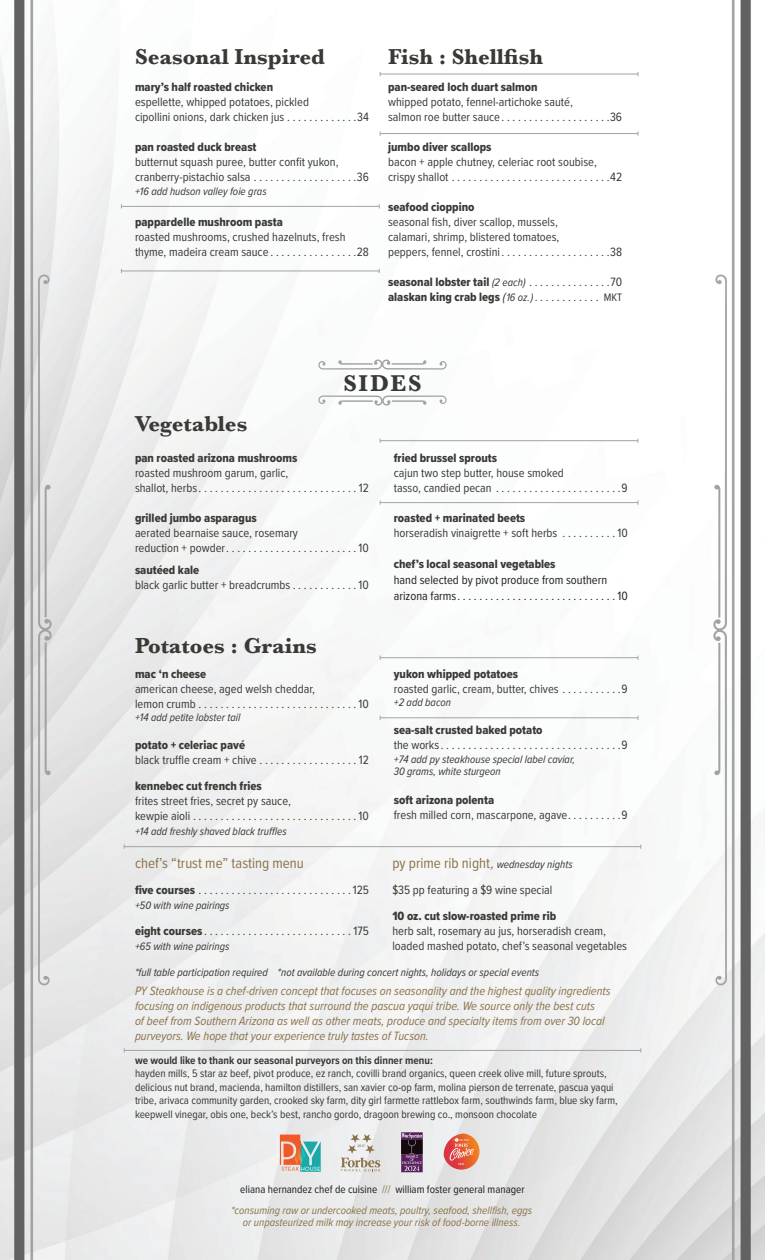
<style>
.page{position:relative;width:765px;height:1260px;background:#fff}
.page>*{position:absolute;margin:0;border:0;box-sizing:border-box;transform-origin:0 0}
.t1{font:700 23.75px "Baskerville";letter-spacing:.075em;color:#393935}
.t2{font:700 22.5px "Baskerville";color:#393935}
.t3{font:15px "Proxima Nova Cond";color:#8b734b}
.t4{font:12.5px/15px "Proxima Nova Cond";color:#393935}
.t5{font:12.5px/15px "Proxima Nova Cond Extrabld";color:#393935}
.t6{font:italic 12.5px/15px "Proxima Nova Cond";color:#8b734b}
.t7{font:12.5px/16.2px "Proxima Nova Cond";color:#231f20}
.t8{font:11.25px/13.5px "Proxima Nova Cond";color:#393935}
.t9{font:italic 11.25px/12.5px "Proxima Nova Cond";color:#393935}
.t10{font:italic 11.25px/20.4px "Proxima Nova Cond";color:#8b734b;text-align:center}
.t11{font:700 11.25px "Proxima Nova Cond";color:#393935}
.s1{font-family:"Proxima Nova Cond";font-style:italic;font-size:11.25px}
.s2{font-family:"Proxima Nova Cond"}
.s3{font-family:"Proxima Nova Cond";font-style:italic}
.s4{font-family:"Proxima Nova Cond";font-size:11.25px}
.s5{font-family:"Proxima Nova Cond Extrabld"}
.s6{font-style:italic}
.s7{font-style:italic;font-size:11.25px;color:#393935}
.s8{font-style:normal;color:#231f20}
.s9{font-style:normal}
</style>
<div class="page">
<img style="left:0;top:0;width:765px;height:1260px">
<img style="left:0;top:0;width:1px;height:1249px">
<img style="left:764px;top:0;width:1px;height:1249px">
<hr style="left:121px;top:270px;width:258px;height:1px;background:#a2a3a3">
<hr style="left:124px;top:846px;width:517px;height:1px;background:#a2a3a3">
<hr style="left:124px;top:1050px;width:517px;height:1px;background:#a2a3a3">
<hr style="left:380px;top:440px;width:258px;height:1px;background:#a2a3a3">
<hr style="left:380px;top:502px;width:258px;height:1px;background:#a2a3a3">
<hr style="left:380px;top:657px;width:258px;height:1px;background:#a2a3a3">
<hr style="left:380px;top:717px;width:258px;height:1px;background:#a2a3a3">
<hr style="left:380px;top:74px;width:258px;height:1px;background:#a2a3a3">
<hr style="left:121px;top:206px;width:258px;height:1px;background:#a2a3a3">
<hr style="left:380px;top:133px;width:258px;height:1px;background:#a2a3a3">
<svg style="left:318px;top:360px;width:129px;height:10px"></svg>
<svg style="left:318px;top:396px;width:129px;height:10px"></svg>
<svg style="left:280px;top:1135px;width:41px;height:37px;background:#aaa694"></svg>
<svg style="left:341px;top:1134px;width:39px;height:37px"></svg>
<svg style="left:401px;top:1132px;width:22px;height:40px"></svg>
<img style="left:444px;top:1134px;width:36px;height:36px">
<svg style="left:450px;top:1138px;width:24px;height:27px"></svg>
<h2 class="t2" style="left:135px;top:41px;width:192px">Seasonal Inspired</h2>
<h2 class="t2" style="left:388px;top:41px;width:156px">Fish : Shellfish</h2>
<p class="t5" style="left:135px;top:79px;width:140px">mary’s half roasted chicken</p>
<p class="t4" style="left:135px;top:94px;width:236px">espellette, whipped potatoes, pickled<br>cipollini onions, dark chicken jus . . . . . . . . . . . . 34</p>
<p class="t5" style="left:135px;top:139px;width:123px">pan roasted duck breast</p>
<p class="t4" style="left:135px;top:154px;width:236px">butternut squash puree, butter confit yukon, cranberry-pistachio salsa . . . . . . . . . . . . . . . . . . 36</p>
<p class="t9" style="left:135px;top:184px;width:133px">+16 add hudson valley foie gras</p>
<p class="t5" style="left:135px;top:214px;width:149px">pappardelle mushroom pasta</p>
<p class="t4" style="left:135px;top:228px;width:236px">roasted mushrooms, crushed hazelnuts, fresh thyme, madeira cream sauce . . . . . . . . . . . . . . . 28</p>
<p class="t5" style="left:388px;top:79px;width:151px">pan-seared loch duart salmon</p>
<p class="t4" style="left:388px;top:94px;width:236px">whipped potato, fennel-artichoke sauté,<br>salmon roe butter sauce . . . . . . . . . . . . . . . . . . . 36</p>
<p class="t5" style="left:388px;top:139px;width:105px">jumbo diver scallops</p>
<p class="t4" style="left:388px;top:154px;width:235px">bacon + apple chutney, celeriac root soubise, crispy shallot . . . . . . . . . . . . . . . . . . . . . . . . . . . . 42</p>
<p class="t5" style="left:388px;top:199px;width:88px">seafood cioppino</p>
<p class="t4" style="left:388px;top:214px;width:236px">seasonal fish, diver scallop, mussels,<br>calamari, shrimp, blistered tomatoes,<br>peppers, fennel, crostini . . . . . . . . . . . . . . . . . . . 38</p>
<p class="t5" style="left:388px;top:274px;width:236px">seasonal lobster tail <span class="s1">(2 each)</span> <span class="s2">. . . . . . . . . . . . . . 70 </span>alaskan king crab legs <span class="s3">(</span><span class="s1">16 oz.)</span> <span class="s2">. . . . . . . . . . . .</span> <span class="s4">MKT</span></p>
<h2 class="t2" style="left:135px;top:408px;width:114px">Vegetables</h2>
<h1 class="t1" style="left:343px;top:367px;width:80px">SIDES</h1>
<p class="t5" style="left:135px;top:450px;width:164px">pan roasted arizona mushrooms</p>
<p class="t4" style="left:135px;top:464px;width:235px">roasted mushroom garum, garlic,<br>shallot, herbs . . . . . . . . . . . . . . . . . . . . . . . . . . . . 12</p>
<p class="t5" style="left:135px;top:510px;width:123px">grilled jumbo asparagus</p>
<p class="t4" style="left:135px;top:524px;width:236px">aerated bearnaise sauce, rosemary<br>reduction + powder . . . . . . . . . . . . . . . . . . . . . . . 10</p>
<p class="t5" style="left:135px;top:562px;width:66px">sautéed kale</p>
<p class="t4" style="left:135px;top:577px;width:236px">black garlic butter + breadcrumbs . . . . . . . . . . . 10</p>
<h2 class="t2" style="left:135px;top:630px;width:183px">Potatoes : Grains</h2>
<p class="t5" style="left:135px;top:666px;width:73px">mac ‘n cheese</p>
<p class="t4" style="left:135px;top:681px;width:236px">american cheese, aged welsh cheddar,<br>lemon crumb . . . . . . . . . . . . . . . . . . . . . . . . . . . . 10</p>
<p class="t9" style="left:135px;top:711px;width:107px">+14 add petite lobster tail</p>
<p class="t5" style="left:135px;top:738px;width:112px">potato + celeriac pavé</p>
<p class="t4" style="left:135px;top:752px;width:235px">black truffle cream + chive . . . . . . . . . . . . . . . . . 12</p>
<p class="t5" style="left:135px;top:778px;width:128px">kennebec cut french fries</p>
<p class="t4" style="left:135px;top:793px;width:236px">frites street fries, secret py sauce,<br>kewpie aioli . . . . . . . . . . . . . . . . . . . . . . . . . . . . . 10</p>
<p class="t9" style="left:135px;top:825px;width:153px">+14 add freshly shaved black truffles</p>
<p class="t3" style="left:135px;top:852px;width:170px">chef’s “trust me” tasting menu</p>
<p class="t4" style="left:135px;top:882px;width:236px"><span class="s5">five courses</span> . . . . . . . . . . . . . . . . . . . . . . . . . . . 125</p>
<p class="t9" style="left:135px;top:899px;width:96px">+50 with wine pairings</p>
<p class="t4" style="left:135px;top:923px;width:236px"><span class="s5">eight courses</span> . . . . . . . . . . . . . . . . . . . . . . . . . . . 175</p>
<p class="t9" style="left:135px;top:940px;width:96px">+65 with wine pairings</p>
<p class="t5" style="left:394px;top:450px;width:105px">fried brussel sprouts</p>
<p class="t4" style="left:394px;top:464px;width:236px">cajun two step butter, house smoked<br>tasso, candied pecan . . . . . . . . . . . . . . . . . . . . . . 9</p>
<p class="t5" style="left:394px;top:510px;width:133px">roasted + marinated beets</p>
<p class="t4" style="left:394px;top:524px;width:236px">horseradish vinaigrette + soft herbs . . . . . . . . . 10</p>
<p class="t5" style="left:394px;top:556px;width:163px">chef’s local seasonal vegetables</p>
<p class="t7" style="left:394px;top:571px;width:235px">hand selected by pivot produce from southern arizona farms . . . . . . . . . . . . . . . . . . . . . . . . . . . . 10</p>
<p class="t5" style="left:394px;top:666px;width:126px">yukon whipped potatoes</p>
<p class="t4" style="left:394px;top:681px;width:236px">roasted garlic, cream, butter, chives . . . . . . . . . . 9</p>
<p class="t9" style="left:394px;top:696px;width:59px">+2 add bacon</p>
<p class="t5" style="left:394px;top:723px;width:150px">sea-salt crusted baked potato</p>
<p class="t4" style="left:394px;top:737px;width:236px">the works . . . . . . . . . . . . . . . . . . . . . . . . . . . . . . . . 9</p>
<p class="t9" style="left:394px;top:752px;width:183px">+74 add py steakhouse special label caviar,<br>30 grams, white sturgeon</p>
<p class="t5" style="left:394px;top:792px;width:102px">soft arizona polenta</p>
<p class="t4" style="left:394px;top:806px;width:236px">fresh milled corn, mascarpone, agave . . . . . . . . . 9</p>
<p class="t3" style="left:392px;top:852px;width:182px">py prime rib night<span class="s6">,</span><span class="s7">wednesday nights</span></p>
<p class="t4" style="left:392px;top:882px;width:162px">$35 pp featuring a $9 wine special</p>
<p class="t5" style="left:392px;top:908px;width:165px">10 oz. cut slow-roasted prime rib</p>
<p class="t4" style="left:392px;top:923px;width:236px">herb salt, rosemary au jus, horseradish cream, loaded mashed potato, chef’s seasonal vegetables</p>
<p class="t9" style="left:135px;top:966px;width:406px">*full table participation required *not available during concert nights, holidays or special events</p>
<p class="t6" style="left:135px;top:983px;width:477px">PY Steakhouse is a chef-driven concept that focuses on seasonality and the highest quality ingredients focusing on indigenous products that surround the pascua yaqui tribe. We source only the best cuts<br>of beef from Southern Arizona as well as other meats, produce and specialty items from over 30 local purveyors. We hope that your experience truly tastes of Tucson.</p>
<p class="t11" style="left:135px;top:1052px;width:299px">we would like to thank our seasonal purveyors on this dinner menu:</p>
<p class="t8" style="left:135px;top:1066px;width:484px">hayden mills, 5 star az beef, pivot produce, ez ranch, covilli brand organics, queen creek olive mill, future sprouts, delicious nut brand, macienda, hamilton distillers, san xavier co-op farm, molina pierson de terrenate, pascua yaqui tribe, arivaca community garden, crooked sky farm, dity girl farmette rattlebox farm, southwinds farm, blue sky farm, keepwell vinegar, obis one, beck’s best, rancho gordo, dragoon brewing co., monsoon chocolate</p>
<p class="t10" style="left:231px;top:1179px;width:303px"><span class="s8">eliana hernandez chef de cuisine</span> <span class="s9">///</span> <span class="s8">william foster general manager </span>*consuming raw or undercooked meats, poultry, seafood, shellfish, eggs</p>
<p class="t10" style="left:243px;top:1212px;width:279px">or unpasteurized milk may increase your risk of food-borne illness.</p>
</div>
